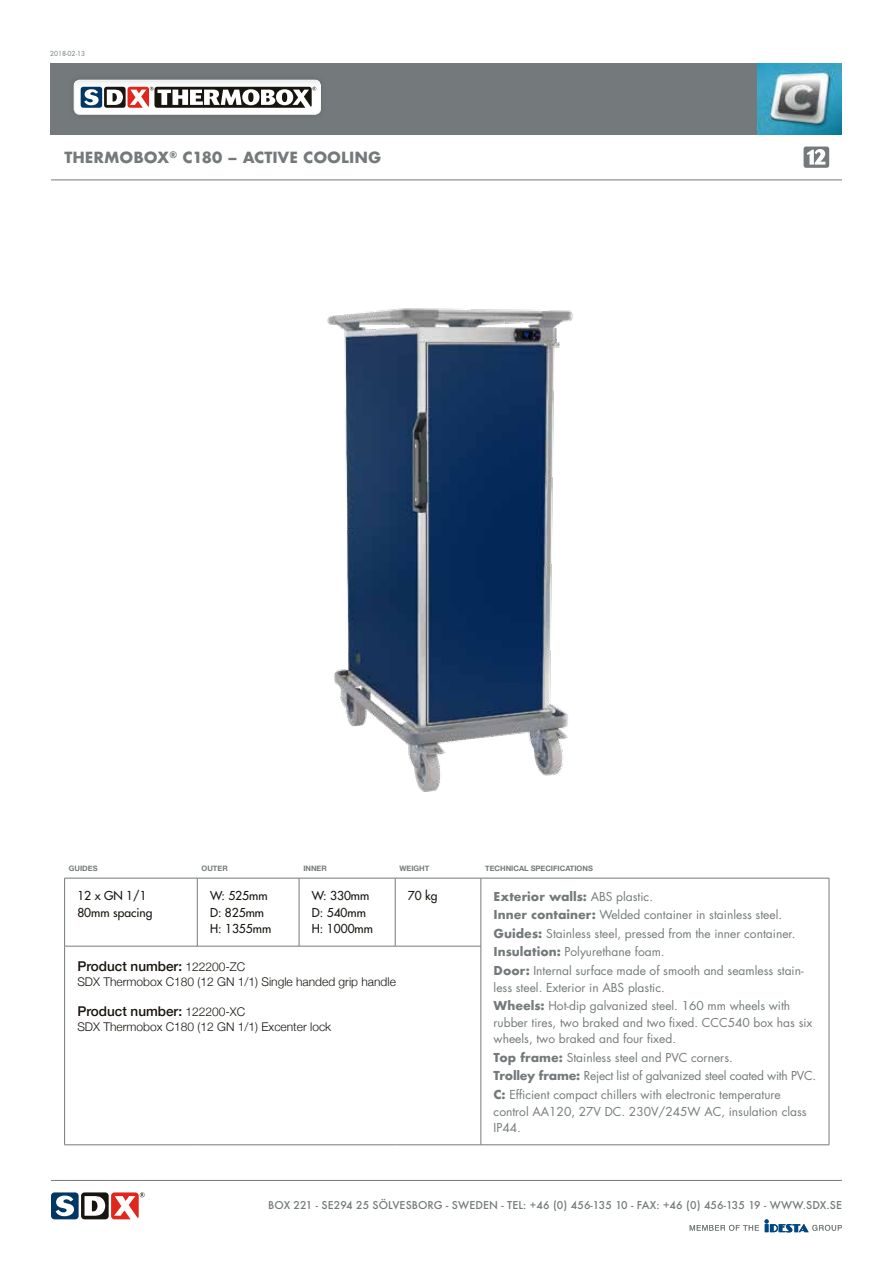
<style>
.page{position:relative;width:893px;height:1263px;background:#fff}
.page>*{position:absolute;margin:0;border:0;box-sizing:border-box;transform-origin:0 0}
.t1{font:700 15px "Futura";color:#747a7b}
.t2{font:500 13.5px "Helvetica Neue";color:#18150f}
.t3{font:12px/18.6px "Futura";color:#747a7b}
.t4{font:300 12px "Helvetica Neue";color:#18150f}
.t5{font:12px/16.5px "Futura";color:#18150f}
.t6{font:500 10.5px "Futura";letter-spacing:.01em;color:#747a7b}
.t7{font:700 7.5px "Helvetica Neue";color:#72787a}
.t8{font:700 7.5px "Helvetica Neue";color:#747a7b}
.t9{font:6.75px "Futura";color:#747a7b}
.s1{font-weight:700}
.s2{font-weight:300;font-size:12px}
</style>
<div class="page">
<svg style="left:51px;top:1192px;width:94px;height:27px"></svg>
<svg style="left:690px;top:1219px;width:152px;height:13px"></svg>
<hr style="left:51px;top:1180px;width:791px;height:1px;background:#747a7b">
<hr style="left:51px;top:180px;width:791px;height:1px;background:#747a7b">
<div style="left:50px;top:63px;width:792px;height:72px;background:#747a7b"></div>
<img style="left:327px;top:308px;width:247px;height:484px">
<img style="left:758px;top:63px;width:84px;height:72px">
<svg style="left:804px;top:147px;width:25px;height:21px"></svg>
<div style="left:68px;top:74px;width:259px;height:47px;background:#18150f;opacity:.15"></div>
<svg style="left:74px;top:80px;width:246px;height:34px;background:#f7f7f7"></svg>
<div style="left:74px;top:80px;width:247px;height:35px;border:1px solid #fff;border-radius:5px"></div>
<svg style="left:81px;top:87px;width:235px;height:21px;background:#928a8a"></svg>
<hr style="left:64px;top:878px;width:1px;height:68px;background:#747a7b">
<hr style="left:64px;top:878px;width:133px;height:1px;background:#747a7b">
<hr style="left:197px;top:878px;width:1px;height:68px;background:#747a7b">
<hr style="left:197px;top:878px;width:102px;height:1px;background:#747a7b">
<hr style="left:299px;top:878px;width:96px;height:1px;background:#747a7b">
<hr style="left:395px;top:878px;width:86px;height:1px;background:#747a7b">
<hr style="left:481px;top:878px;width:348px;height:1px;background:#747a7b">
<hr style="left:299px;top:878px;width:1px;height:68px;background:#747a7b">
<hr style="left:395px;top:878px;width:1px;height:68px;background:#747a7b">
<hr style="left:481px;top:878px;width:1px;height:68px;background:#747a7b">
<hr style="left:829px;top:878px;width:1px;height:68px;background:#747a7b">
<hr style="left:829px;top:946px;width:1px;height:198px;background:#747a7b">
<hr style="left:64px;top:946px;width:1px;height:198px;background:#747a7b">
<hr style="left:64px;top:946px;width:133px;height:1px;background:#747a7b">
<hr style="left:64px;top:1144px;width:133px;height:1px;background:#747a7b">
<hr style="left:197px;top:1144px;width:102px;height:1px;background:#747a7b">
<hr style="left:299px;top:1144px;width:96px;height:1px;background:#747a7b">
<hr style="left:395px;top:1144px;width:86px;height:1px;background:#747a7b">
<hr style="left:197px;top:946px;width:102px;height:1px;background:#747a7b">
<hr style="left:299px;top:946px;width:96px;height:1px;background:#747a7b">
<hr style="left:395px;top:946px;width:86px;height:1px;background:#747a7b">
<hr style="left:481px;top:946px;width:1px;height:198px;background:#747a7b">
<hr style="left:481px;top:1144px;width:348px;height:1px;background:#747a7b">
<p class="t9" style="left:50px;top:49px;width:36px">2018-02-13</p>
<p class="t1" style="left:64px;top:147px;width:319px">THERMOBOX<sup>®</sup> C180 – ACTIVE COOLING</p>
<p class="t8" style="left:69px;top:862px;width:30px">GUIDES</p>
<p class="t8" style="left:202px;top:862px;width:28px">OUTER</p>
<p class="t8" style="left:303px;top:862px;width:25px">INNER</p>
<p class="t8" style="left:399px;top:862px;width:31px">WEIGHT</p>
<p class="t7" style="left:485px;top:862px;width:109px">TECHNICAL SPECIFICATIONS</p>
<p class="t5" style="left:77px;top:888px;width:76px">12 x GN 1/1<br>80mm spacing</p>
<p class="t5" style="left:210px;top:888px;width:63px">W: 525mm<br>D: 825mm<br>H: 1355mm</p>
<p class="t5" style="left:312px;top:888px;width:63px">W: 330mm<br>D: 540mm<br>H: 1000mm</p>
<p class="t5" style="left:408px;top:888px;width:31px">70 kg</p>
<p class="t3" style="left:494px;top:887px;width:311px"><span class="s1">Exterior walls:</span> ABS plastic.<br><span class="s1">Inner container:</span> Welded container in stainless steel.<br><span class="s1">Guides:</span> Stainless steel, pressed from the inner container.<br><span class="s1">Insulation:</span> Polyurethane foam.<br><span class="s1">Door:</span> Internal surface made of smooth and seamless stain-</p>
<p class="t3" style="left:494px;top:978px;width:298px">less steel. Exterior in ABS plastic.<br><span class="s1">Wheels:</span> Hot-dip galvanized steel. 160 mm wheels with</p>
<p class="t3" style="left:494px;top:1014px;width:320px;line-height:16.5px">rubber tires, two braked and two fixed. CCC540 box has six wheels, two braked and four fixed.</p>
<p class="t3" style="left:494px;top:1048px;width:324px"><span class="s1">Top frame:</span> Stainless steel and PVC corners.<br><span class="s1">Trolley frame:</span> Reject list of galvanized steel coated with PVC.<br><span class="s1">C:</span> Efficient compact chillers with electronic temperature</p>
<p class="t3" style="left:494px;top:1103px;width:314px;line-height:16.5px">control AA120, 27V DC. 230V/245W AC, insulation class<br>IP44.</p>
<p class="t2" style="left:77px;top:955px;width:169px">Product number: <span class="s2">122200-ZC</span></p>
<p class="t4" style="left:77px;top:972px;width:320px">SDX Thermobox C180 (12 GN 1/1) Single handed grip handle</p>
<p class="t2" style="left:77px;top:1000px;width:169px">Product number: <span class="s2">122200-XC</span></p>
<p class="t4" style="left:77px;top:1017px;width:255px">SDX Thermobox C180 (12 GN 1/1) Excenter lock</p>
<p class="t6" style="left:268px;top:1197px;width:575px">BOX 221 - SE294 25 SÖLVESBORG - SWEDEN - TEL: +46 (0) 456-135 10 - FAX: +46 (0) 456-135 19 - WWW.SDX.SE</p>
</div>
